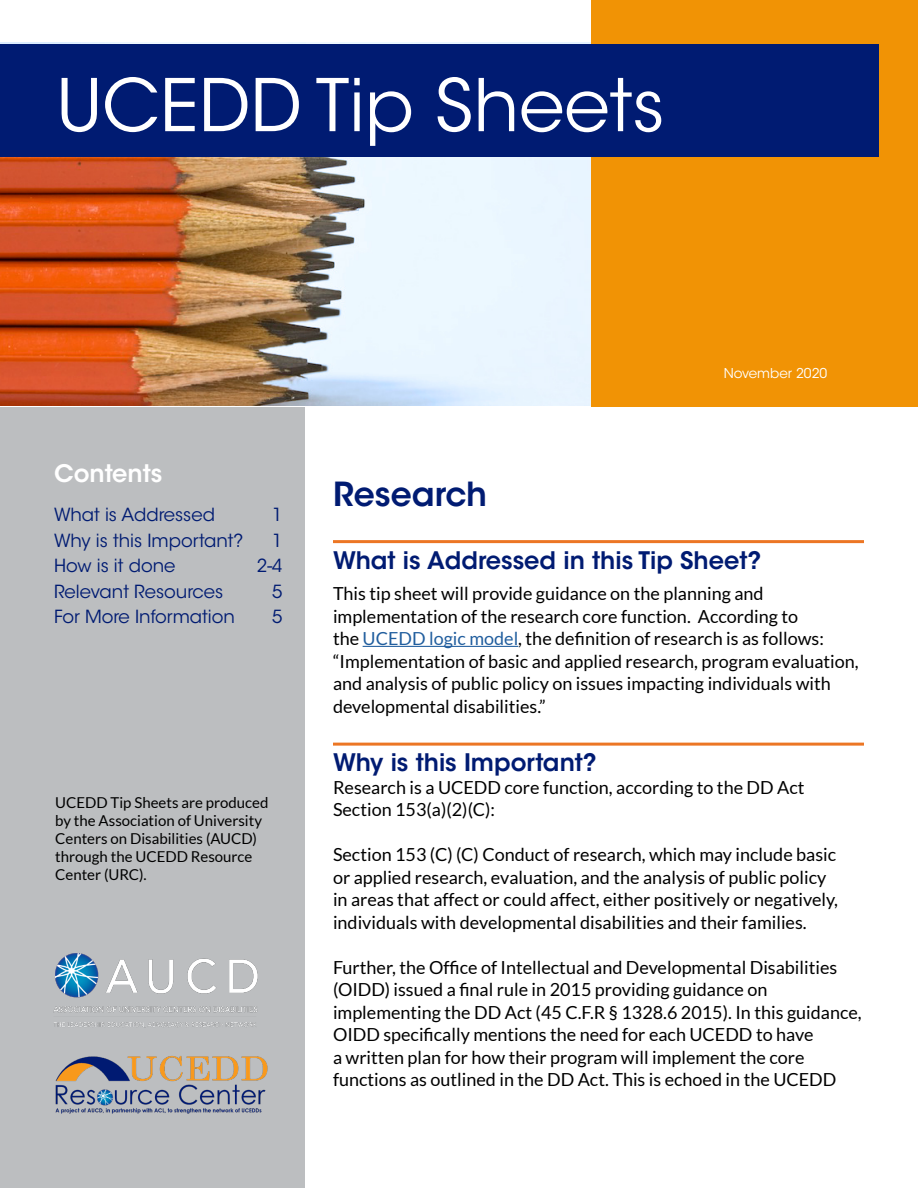
<style>
.page{position:relative;width:918px;height:1188px;background:#fff}
.page>*{position:absolute;margin:0;border:0;box-sizing:border-box;transform-origin:0 0}
.t1{font:72px "ITC Avant Garde Std";color:#fff}
.t2{font:600 33px "ITC Avant Garde Std";color:#001b72}
.t3{font:600 24px "ITC Avant Garde Std";color:#001b72}
.t4{font:600 24px "ITC Avant Garde Std";color:#fff}
.t5{font:18px/22.5px "Lato";color:#000}
.t6{font:18px "ITC Avant Garde Std";color:#001b72}
.t7{font:15px/18px "Lato";color:#000}
.t8{font:13.5px "ITC Avant Garde Std";color:#fff}
.s1{color:#215e9e}
</style>
<div class="page">
<img style="left:0;top:43px;width:637px;height:364px">
<div style="left:0;top:408px;width:305px;height:780px;background:#bcbec0"></div>
<img style="left:53px;top:953px;width:205px;height:75px">
<img style="left:55px;top:1056px;width:213px;height:58px">
<div style="left:592px;top:0;width:326px;height:406px;background:#f19305"></div>
<div style="left:0;top:44px;width:879px;height:113px;background:#001b72"></div>
<hr style="left:333px;top:540px;width:531px;height:3px;background:#ec7624">
<hr style="left:363px;top:646px;width:155px;height:1px;background:#215e9e">
<hr style="left:333px;top:743px;width:531px;height:3px;background:#ec7624">
<h1 class="t1" style="left:56px;top:61px;width:610px">UCEDD Tip Sheets</h1>
<p class="t8" style="left:724px;top:365px;width:105px">November 2020</p>
<h3 class="t4" style="left:54px;top:458px;width:110px">Contents</h3>
<p class="t6" style="left:54px;top:504px;width:163px">What is Addressed</p>
<p class="t6" style="left:272px;top:504px;width:12px">1</p>
<p class="t6" style="left:54px;top:529px;width:191px">Why is this Important?</p>
<p class="t6" style="left:272px;top:529px;width:12px">1</p>
<p class="t6" style="left:54px;top:555px;width:123px">How is it done</p>
<p class="t6" style="left:257px;top:555px;width:27px">2-4</p>
<p class="t6" style="left:54px;top:580px;width:171px">Relevant Resources</p>
<p class="t6" style="left:272px;top:580px;width:12px">5</p>
<p class="t6" style="left:54px;top:606px;width:182px">For More Information</p>
<p class="t6" style="left:272px;top:606px;width:12px">5</p>
<p class="t7" style="left:55px;top:793px;width:215px">UCEDD Tip Sheets are produced by the Association of University<br>Centers on Disabilities (AUCD) through the UCEDD Resource<br>Center (URC).</p>
<h2 class="t2" style="left:333px;top:473px;width:156px">Research</h2>
<h3 class="t3" style="left:333px;top:545px;width:430px">What is Addressed in this Tip Sheet?</h3>
<p class="t5" style="left:333px;top:582px;width:527px">This tip sheet will provide guidance on the planning and implementation of the research core function. According to<br>the <span class="s1">UCEDD logic model</span>, the definition of research is as follows: “Implementation of basic and applied research, program evaluation, and analysis of public policy on issues impacting individuals with developmental disabilities.”</p>
<h3 class="t3" style="left:333px;top:747px;width:265px">Why is this Important?</h3>
<p class="t5" style="left:333px;top:776px;width:473px">Research is a UCEDD core function, according to the DD Act<br>Section 153(a)(2)(C):</p>
<p class="t5" style="left:333px;top:843px;width:507px">Section 153 (C) (C) Conduct of research, which may include basic or applied research, evaluation, and the analysis of public policy in areas that affect or could affect, either positively or negatively, individuals with developmental disabilities and their families.</p>
<p class="t5" style="left:333px;top:956px;width:530px">Further, the Office of Intellectual and Developmental Disabilities (OIDD) issued a final rule in 2015 providing guidance on implementing the DD Act (45 C.F.R § 1328.6 2015). In this guidance, OIDD specifically mentions the need for each UCEDD to have<br>a written plan for how their program will implement the core functions as outlined in the DD Act. This is echoed in the UCEDD</p>
</div>
